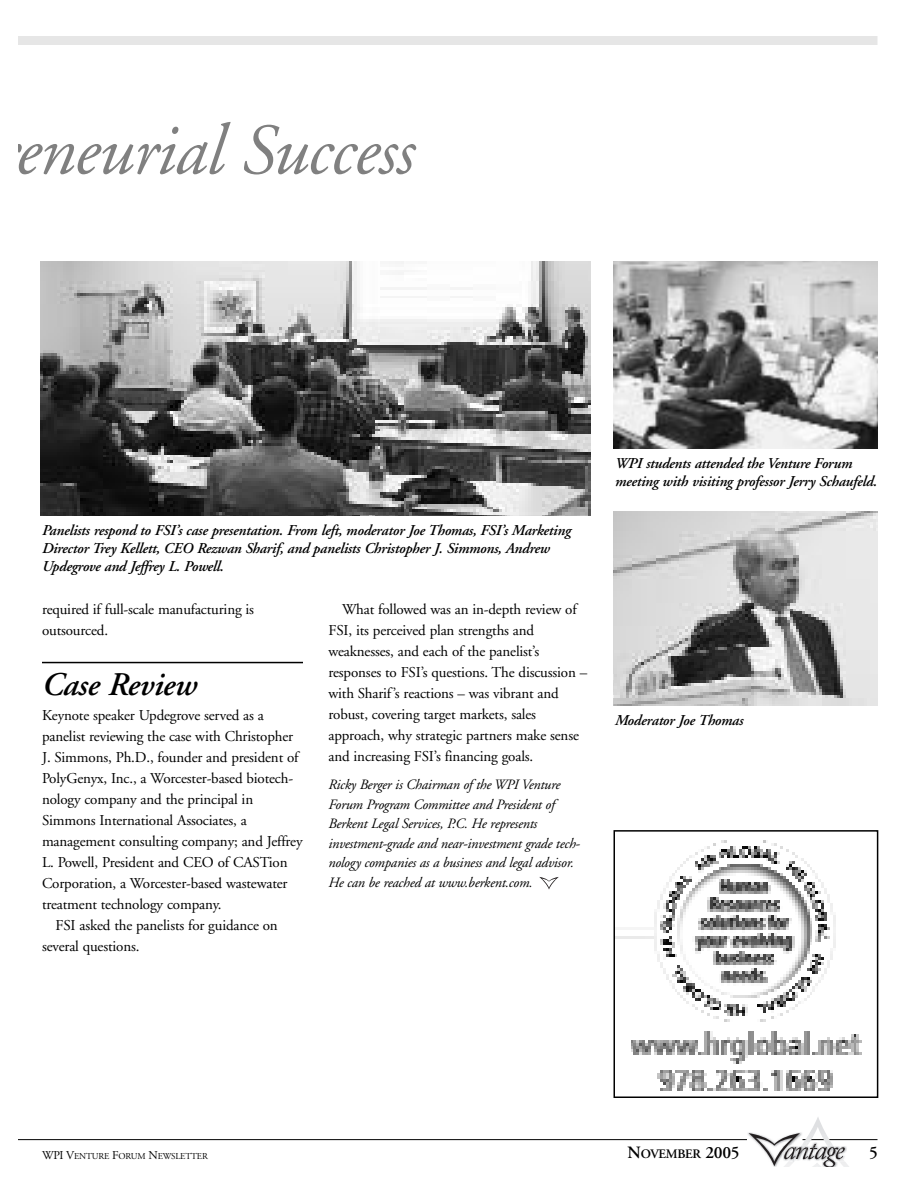
<style>
.page{position:relative;width:918px;height:1188px;background:#fff}
.page>*{position:absolute;margin:0;border:0;box-sizing:border-box;transform-origin:0 0}
.t1{font:italic 72px "Adobe Garamond";letter-spacing:-.015em;color:#808080}
.t2{font:italic 600 33px "Adobe Garamond";letter-spacing:-.01em;color:#000}
.t3{font:600 17.25px "Adobe Garamond";color:#000}
.t4{font:15px/21px "Adobe Garamond";letter-spacing:-.01em;color:#000}
.t5{font:italic 600 15px/18px "Adobe Garamond";letter-spacing:-.015em;color:#000}
.t6{font:italic 14.25px/19.5px "Adobe Garamond";letter-spacing:-.015em;color:#000}
.t7{font:600 12.9px "Adobe Garamond";letter-spacing:-.02em;color:#000}
.t8{font:9px "Adobe Garamond";letter-spacing:-.02em;color:#000}
.s1{font-size:12px}
.s2{font-size:17.25px}
</style>
<div class="page">
<div style="left:18px;top:36px;width:860px;height:9px;background:#e6e6e6"></div>
<hr style="left:18px;top:1139px;width:731px;height:1px;background:#000">
<hr style="left:801px;top:1139px;width:77px;height:1px;background:#000">
<svg style="left:749px;top:1117px;width:125px;height:50px"></svg>
<hr style="left:42px;top:662px;width:261px;height:1px;background:#000">
<svg style="left:539px;top:877px;width:20px;height:13px"></svg>
<img style="left:40px;top:261px;width:551px;height:254px">
<img style="left:614px;top:261px;width:264px;height:188px">
<img style="left:614px;top:512px;width:264px;height:193px">
<img style="left:617px;top:840px;width:245px;height:251px">
<div style="left:614px;top:830px;width:264px;height:268px;border:2px solid #000"></div>
<h1 class="t1" style="left:-6px;top:122px;width:423px">reneurial Success</h1>
<p class="t5" style="left:42px;top:523px;width:531px">Panelists respond to FSI’s case presentation. From left, moderator Joe Thomas, FSI’s Marketing<br>Director Trey Kellett, CEO Rezwan Sharif, and panelists Christopher J. Simmons, Andrew<br>Updegrove and Jeffrey L. Powell.</p>
<p class="t4" style="left:42px;top:600px;width:214px">required if full-scale manufacturing is outsourced.</p>
<h2 class="t2" style="left:42px;top:671px;width:157px">Case Review</h2>
<p class="t4" style="left:42px;top:706px;width:223px">Keynote speaker Updegrove served as a</p>
<p class="t4" style="left:42px;top:727px;width:253px">panelist reviewing the case with Christopher</p>
<p class="t4" style="left:42px;top:748px;width:258px">J. Simmons, Ph.D., founder and president of</p>
<p class="t4" style="left:42px;top:769px;width:253px">PolyGenyx, Inc., a Worcester-based biotech-</p>
<p class="t4" style="left:42px;top:790px;width:213px">nology company and the principal in</p>
<p class="t4" style="left:42px;top:811px;width:206px">Simmons International Associates, a</p>
<p class="t4" style="left:42px;top:832px;width:262px">management consulting company; and Jeffrey</p>
<p class="t4" style="left:42px;top:853px;width:247px">L. Powell, President and CEO of CASTion</p>
<p class="t4" style="left:42px;top:874px;width:247px">Corporation, a Worcester-based wastewater</p>
<p class="t4" style="left:42px;top:895px;width:181px">treatment technology company.</p>
<p class="t4" style="left:56px;top:916px;width:224px">FSI asked the panelists for guidance on</p>
<p class="t4" style="left:42px;top:937px;width:99px">several questions.</p>
<p class="t4" style="left:328px;top:600px;width:260px;text-indent:14px">What followed was an in-depth review of FSI, its perceived plan strengths and weaknesses, and each of the panelist’s responses to FSI’s questions. The discussion – with Sharif’s reactions – was vibrant and robust, covering target markets, sales approach, why strategic partners make sense and increasing FSI’s financing goals.</p>
<p class="t6" style="left:328px;top:776px;width:253px">Ricky Berger is Chairman of the WPI Venture Forum Program Committee and President of Berkent Legal Services, P.C. He represents investment-grade and near-investment grade tech&shy;nology companies as a business and legal advisor.<br>He can be reached at www.berkent.com.</p>
<p class="t5" style="left:615px;top:456px;width:264px">WPI students attended the Venture Forum meeting with visiting professor Jerry Schaufeld.</p>
<p class="t5" style="left:615px;top:713px;width:130px">Moderator Joe Thomas</p>
<p class="t8" style="left:42px;top:1153px;width:167px"><span class="s1">WPI V</span>ENTURE <span class="s1">F</span>ORUM <span class="s1">N</span>EWSLETTER</p>
<p class="t7" style="left:628px;top:1149px;width:114px"><span class="s2">N</span>OVEMBER <span class="s2">2005</span></p>
<p class="t3" style="left:869px;top:1146px;width:10px">5</p>
</div>
